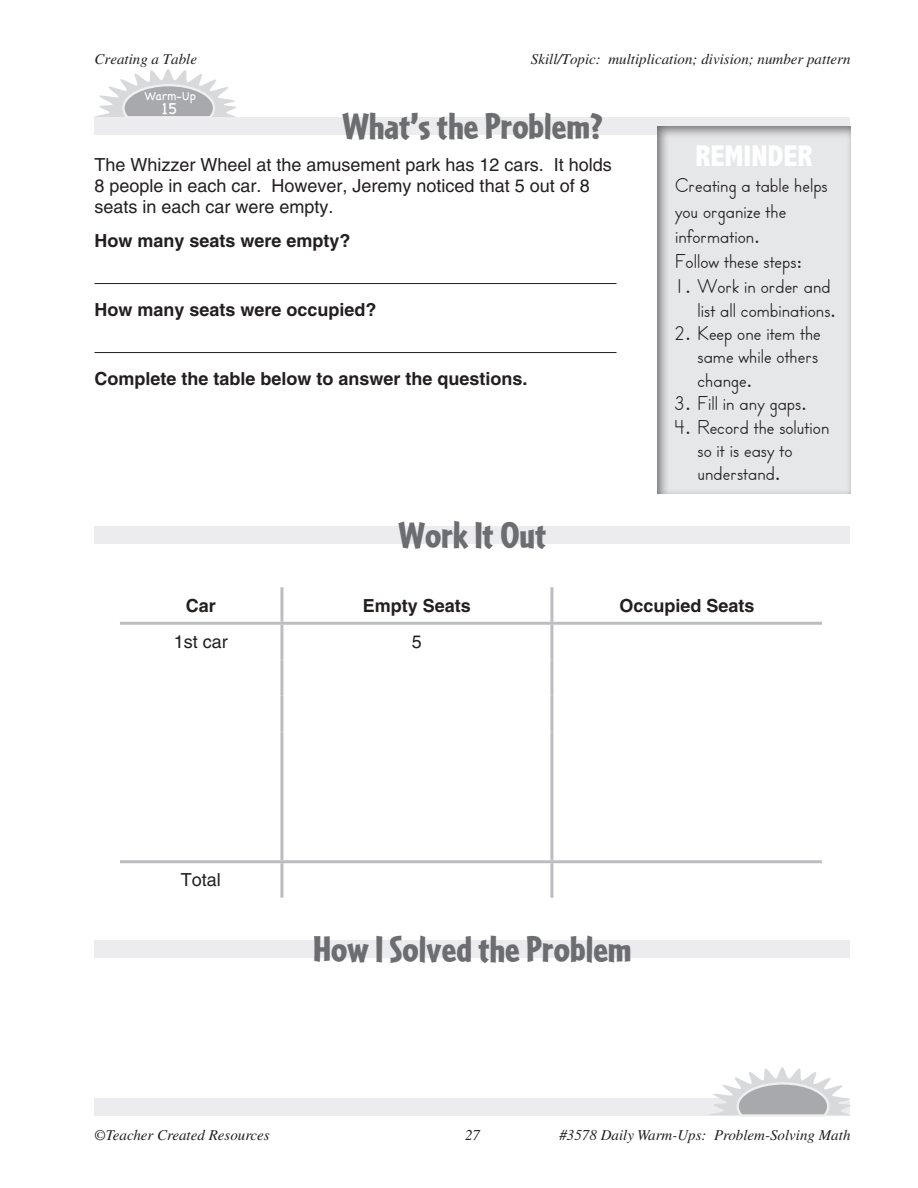
<style>
.page{position:relative;width:918px;height:1188px;background:#fff}
.page>*{position:absolute;margin:0;border:0;box-sizing:border-box;transform-origin:0 0}
.Title_-_Bar{font:900 39px "Cafeteria";color:#6c6d70}
.REMINDERS{font:800 condensed 30px "Abadi";color:#fff}
.REMINDERS_verbage{font:21px/23.4px "School Text Std";color:#231f20}
.Normal_indent_12p{font:18px/21px "Helvetica LT Std";color:#231f20}
.Normal_indent_Bold_1{font:700 18px "Helvetica LT Std";color:#231f20}
.Normal_Bold{font:700 18px "Helvetica LT Std";color:#231f20}
.Warm-Up_Number{font:16.5px "Chalkboard";color:#fff}
.t1{font:italic 15px "Times LT Std";color:#231f20}
.t2{font:12px "Chalkboard";letter-spacing:-.005em;color:#fff}
</style>
<div class="page">
<div style="left:94px;top:117px;width:756px;height:18px;background:#ececee"></div>
<div style="left:94px;top:526px;width:756px;height:18px;background:#ececee"></div>
<div style="left:94px;top:940px;width:756px;height:18px;background:#ececee"></div>
<svg style="left:95px;top:69px;width:141px;height:48px"></svg>
<div style="left:656px;top:125px;width:197px;height:371px;background:#231f20;opacity:.6"></div>
<div style="left:94px;top:1098px;width:756px;height:18px;background:#ececee"></div>
<svg style="left:710px;top:1067px;width:141px;height:50px"></svg>
<hr style="left:94px;top:283px;width:522px;height:1px;background:#231f20">
<hr style="left:94px;top:352px;width:522px;height:1px;background:#231f20">
<hr style="left:120px;top:622px;width:162px;height:3px;background:#bcbdc0">
<hr style="left:282px;top:622px;width:270px;height:3px;background:#bcbdc0">
<hr style="left:552px;top:622px;width:270px;height:3px;background:#bcbdc0">
<hr style="left:280px;top:587px;width:3px;height:35px;background:#bcbdc0">
<hr style="left:280px;top:625px;width:3px;height:34px;background:#bcbdc0">
<hr style="left:280px;top:659px;width:3px;height:36px;background:#bcbdc0">
<hr style="left:280px;top:695px;width:3px;height:36px;background:#bcbdc0">
<hr style="left:280px;top:731px;width:3px;height:129px;background:#bcbdc0">
<hr style="left:280px;top:863px;width:3px;height:35px;background:#bcbdc0">
<hr style="left:550px;top:587px;width:3px;height:35px;background:#bcbdc0">
<hr style="left:550px;top:625px;width:3px;height:34px;background:#bcbdc0">
<hr style="left:550px;top:659px;width:3px;height:36px;background:#bcbdc0">
<hr style="left:550px;top:695px;width:3px;height:36px;background:#bcbdc0">
<hr style="left:550px;top:731px;width:3px;height:129px;background:#bcbdc0">
<hr style="left:550px;top:863px;width:3px;height:35px;background:#bcbdc0">
<hr style="left:120px;top:860px;width:162px;height:3px;background:#bcbdc0">
<hr style="left:282px;top:860px;width:270px;height:3px;background:#bcbdc0">
<hr style="left:552px;top:860px;width:270px;height:3px;background:#bcbdc0">
<p class="t1" style="left:94px;top:51px;width:104px">Creating a Table</p>
<p class="t1" style="left:531px;top:51px;width:321px">Skill/Topic: multiplication; division; number pattern</p>
<p class="Warm-Up_Number" style="left:162px;top:98px;width:17px">15</p>
<p class="t2" style="left:144px;top:89px;width:53px">Warm-Up</p>
<p class="Title_-_Bar" style="left:342px;top:103px;width:262px">What’s the Problem?</p>
<p class="Normal_indent_12p" style="left:94px;top:154px;width:519px">The Whizzer Wheel at the amusement park has 12 cars. It holds<br>8 people in each car. However, Jeremy noticed that 5 out of 8 seats in each car were empty.</p>
<p class="Normal_indent_Bold_1" style="left:94px;top:230px;width:258px">How many seats were empty?</p>
<p class="Normal_indent_Bold_1" style="left:94px;top:299px;width:284px">How many seats were occupied?</p>
<p class="Normal_indent_Bold_1" style="left:94px;top:368px;width:435px">Complete the table below to answer the questions.</p>
<p class="Title_-_Bar" style="left:399px;top:513px;width:149px">Work It Out</p>
<p class="REMINDERS" style="left:695px;top:139px;width:119px">REMINDER</p>
<p class="REMINDERS_verbage" style="left:675px;top:174px;width:154px;line-height:25.2px">Creating a table helps you organize the information.</p>
<p class="REMINDERS_verbage" style="left:675px;top:250px;width:128px">Follow these steps:</p>
<p class="REMINDERS_verbage" style="left:674px;top:275px;width:164px;text-align:right">1. Work in order and list all combinations.</p>
<p class="REMINDERS_verbage" style="left:698px;top:322px;width:125px;text-indent:-24px">2. Keep one item the same while others change.</p>
<p class="REMINDERS_verbage" style="left:674px;top:392px;width:135px">3. Fill in any gaps.</p>
<p class="REMINDERS_verbage" style="left:698px;top:416px;width:134px;text-indent:-24px">4. Record the solution so it is easy to understand.</p>
<p class="Normal_Bold" style="left:186px;top:594px;width:32px">Car</p>
<p class="Normal_Bold" style="left:363px;top:594px;width:110px">Empty Seats</p>
<p class="Normal_Bold" style="left:619px;top:594px;width:137px">Occupied Seats</p>
<p class="Normal_indent_12p" style="left:174px;top:631px;width:56px">1st car</p>
<p class="Normal_indent_12p" style="left:412px;top:631px;width:12px">5</p>
<p class="Normal_indent_12p" style="left:181px;top:869px;width:42px">Total</p>
<p class="Title_-_Bar" style="left:313px;top:927px;width:320px">How I Solved the Problem</p>
<p class="t1" style="left:94px;top:1127px;width:177px">©Teacher Created Resources</p>
<p class="t1" style="left:465px;top:1127px;width:16px">27</p>
<p class="t1" style="left:559px;top:1127px;width:293px">#3578 Daily Warm-Ups: Problem-Solving Math</p>
</div>
